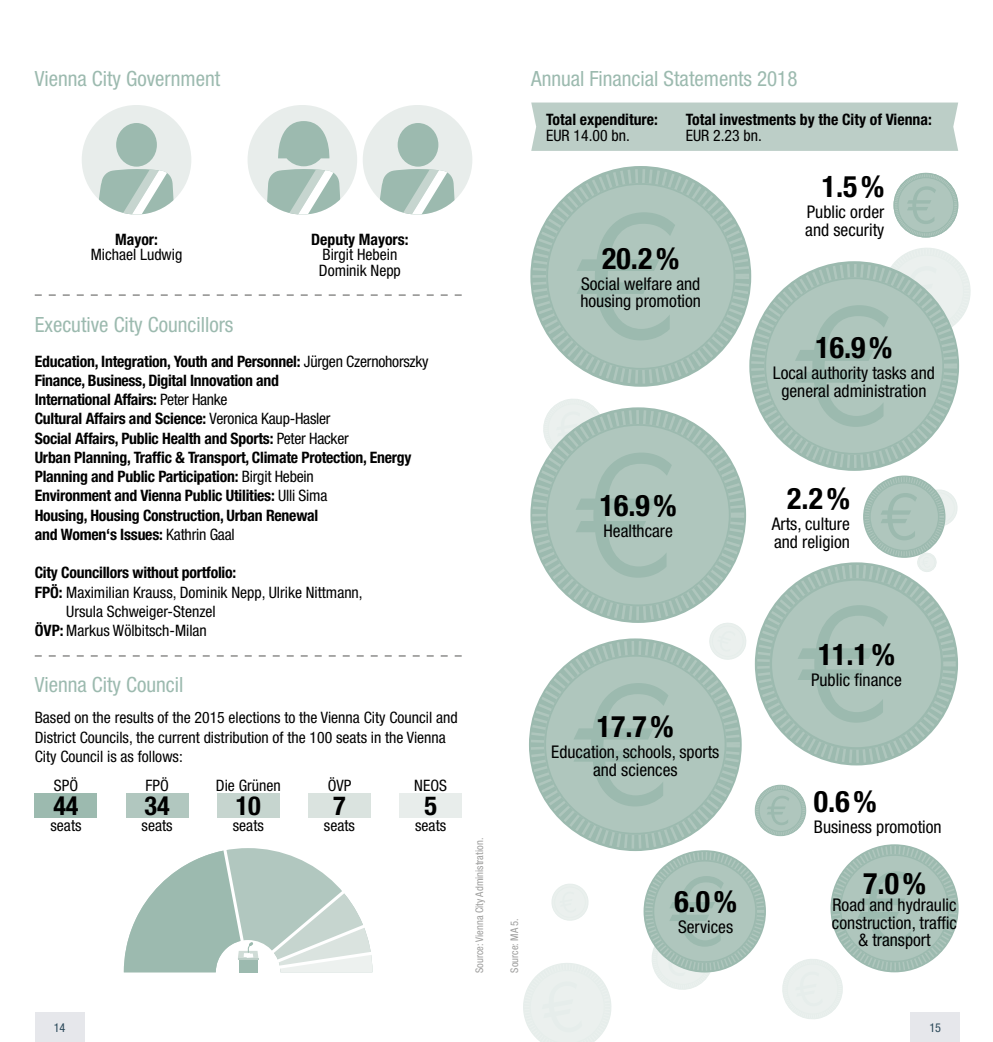
<style>
.page{position:relative;width:993px;height:1042px;background:#fff}
.page>*{position:absolute;margin:0;border:0;box-sizing:border-box;transform-origin:0 0}
.t1{font:700 condensed 29.75px "Helvetica Neue";color:#000}
.t2{font:700 condensed 26.25px "Helvetica Neue";color:#000}
.t3{font:condensed 21px "Helvetica Neue";color:#9cbaaf}
.t4{font:condensed 17.5px/17.5px "Helvetica Neue";color:#000}
.t5{font:700 condensed 15.75px/19.2px "Helvetica Neue";letter-spacing:-.015em;color:#000}
.t6{font:condensed 15.75px/15.8px "Helvetica Neue";color:#000;text-align:center}
.t7{font:condensed 12.25px "Helvetica Neue";color:#294758}
.t8{font:condensed 10.5px "Helvetica Neue";color:#9d9d9c}
.s1{font-weight:700}
.s2{font-weight:400}
</style>
<div class="page">
<div style="left:35px;top:1012px;width:49px;height:30px;background:#e6e7eb"></div>
<div style="left:910px;top:1012px;width:49px;height:30px;background:#e6e7eb"></div>
<div style="left:531px;top:103px;width:426px;height:48px;background:#bccec7"></div>
<div style="left:308px;top:793px;width:62px;height:25px;background:#dae3df"></div>
<div style="left:217px;top:793px;width:62px;height:25px;background:#c6d5cf"></div>
<div style="left:126px;top:793px;width:62px;height:25px;background:#b1c7bf"></div>
<div style="left:35px;top:793px;width:62px;height:25px;background:#9cbaaf"></div>
<div style="left:82px;top:105px;width:109px;height:109px;background:#e8edeb;border-radius:50%"></div>
<div style="left:116px;top:123px;width:41px;height:44px;background:#9cbaaf;border-radius:50%"></div>
<svg style="left:99px;top:169px;width:75px;height:45px"></svg>
<div style="left:247px;top:105px;width:110px;height:109px;background:#e8edeb;border-radius:50%"></div>
<svg style="left:267px;top:121px;width:74px;height:93px"></svg>
<div style="left:362px;top:105px;width:110px;height:109px;background:#e8edeb;border-radius:50%"></div>
<div style="left:397px;top:123px;width:41px;height:44px;background:#9cbaaf;border-radius:50%"></div>
<svg style="left:380px;top:169px;width:75px;height:45px"></svg>
<svg style="left:35px;top:655px;width:426px;height:2px"></svg>
<svg style="left:35px;top:294px;width:426px;height:2px"></svg>
<div style="left:399px;top:793px;width:62px;height:25px;background:#e8edeb"></div>
<svg style="left:756px;top:785px;width:50px;height:51px"></svg>
<div style="left:754px;top:785px;width:51px;height:51px;border:1px solid #9cbaaf;border-radius:50%"></div>
<div style="left:758px;top:789px;width:44px;height:43px;border:1px solid #9cbaaf;border-radius:50%"></div>
<svg style="left:531px;top:690px;width:162px;height:161px"></svg>
<svg style="left:643px;top:850px;width:123px;height:140px"></svg>
<div style="left:643px;top:850px;width:122px;height:122px;border:2px solid #9cbaaf;border-radius:50%"></div>
<div style="left:652px;top:860px;width:104px;height:103px;border:2px solid #9cbaaf;border-radius:50%"></div>
<svg style="left:864px;top:477px;width:94px;height:85px"></svg>
<div style="left:862px;top:475px;width:83px;height:83px;border:1px solid #9cbaaf;border-radius:50%"></div>
<div style="left:869px;top:482px;width:69px;height:69px;border:1px solid #9cbaaf;border-radius:50%"></div>
<svg style="left:896px;top:248px;width:75px;height:119px"></svg>
<svg style="left:751px;top:261px;width:208px;height:209px"></svg>
<svg style="left:553px;top:399px;width:41px;height:8px"></svg>
<svg style="left:533px;top:407px;width:214px;height:214px"></svg>
<svg style="left:533px;top:166px;width:218px;height:220px"></svg>
<svg style="left:551px;top:884px;width:38px;height:37px"></svg>
<svg style="left:523px;top:963px;width:89px;height:79px"></svg>
<svg style="left:544px;top:621px;width:202px;height:213px"></svg>
<svg style="left:895px;top:173px;width:62px;height:64px"></svg>
<div style="left:893px;top:173px;width:64px;height:64px;border:1px solid #9cbaaf;border-radius:50%"></div>
<div style="left:897px;top:177px;width:56px;height:56px;border:1px solid #9cbaaf;border-radius:50%"></div>
<svg style="left:757px;top:562px;width:201px;height:204px"></svg>
<svg style="left:782px;top:844px;width:177px;height:175px"></svg>
<svg style="left:124px;top:848px;width:249px;height:124px"></svg>
<h3 class="t3" style="left:35px;top:66px;width:187px">Vienna City Government</h3>
<p class="t6" style="left:91px;top:231px;width:93px"><span class="s1">Mayor:<br></span>Michael Ludwig</p>
<p class="t6" style="left:311px;top:231px;width:99px"><span class="s1">Deputy Mayors:<br></span>Birgit Hebein<br>Dominik Nepp</p>
<h3 class="t3" style="left:35px;top:312px;width:200px">Executive City Councillors</h3>
<p class="t5" style="left:35px;top:351px;width:395px">Education, Integration, Youth and Personnel: <span class="s2">Jürgen Czernohorszky </span>Finance, Business, Digital Innovation and<br>International Affairs: <span class="s2">Peter Hanke<br></span>Cultural Affairs and Science: <span class="s2">Veronica Kaup-Hasler<br></span>Social Affairs, Public Health and Sports: <span class="s2">Peter Hacker<br></span>Urban Planning, Traffic &amp; Transport, Climate Protection, Energy Planning and Public Participation: <span class="s2">Birgit Hebein<br></span>Environment and Vienna Public Utilities: <span class="s2">Ulli Sima<br></span>Housing, Housing Construction, Urban Renewal<br>and Women‘s Issues: <span class="s2">Kathrin Gaal</span></p>
<p class="t5" style="left:35px;top:563px;width:203px">City Councillors without portfolio:</p>
<p class="t6" style="left:35px;top:584px;width:329px"><span class="s1">FPÖ:</span> Maximilian Krauss, Dominik Nepp, Ulrike Nittmann,</p>
<p class="t6" style="left:66px;top:603px;width:151px">Ursula Schweiger-Stenzel</p>
<p class="t6" style="left:35px;top:622px;width:174px"><span class="s1">ÖVP:</span> Markus Wölbitsch-Milan</p>
<h3 class="t3" style="left:35px;top:673px;width:150px">Vienna City Council</h3>
<p class="t6" style="left:35px;top:708px;width:424px;line-height:19.2px;text-align:left">Based on the results of the 2015 elections to the Vienna City Council and<br>District Councils, the current distribution of the 100 seats in the Vienna<br>City Council is as follows:</p>
<p class="t6" style="left:54px;top:777px;width:26px">SPÖ</p>
<p class="t2" style="left:53px;top:790px;width:27px">44</p>
<p class="t6" style="left:50px;top:817px;width:33px">seats</p>
<p class="t6" style="left:145px;top:777px;width:25px">FPÖ</p>
<p class="t2" style="left:144px;top:790px;width:27px">34</p>
<p class="t6" style="left:142px;top:817px;width:33px">seats</p>
<p class="t6" style="left:327px;top:777px;width:25px">ÖVP</p>
<p class="t2" style="left:333px;top:790px;width:14px">7</p>
<p class="t6" style="left:324px;top:817px;width:33px">seats</p>
<p class="t6" style="left:216px;top:777px;width:66px">Die Grünen</p>
<p class="t2" style="left:236px;top:790px;width:27px">10</p>
<p class="t6" style="left:233px;top:817px;width:33px">seats</p>
<p class="t6" style="left:414px;top:777px;width:34px">NEOS</p>
<p class="t2" style="left:424px;top:790px;width:14px">5</p>
<p class="t6" style="left:415px;top:817px;width:33px">seats</p>
<p class="t8" style="left:473px;top:973px;width:137px;rotate:-90deg">Source: Vienna City Administration.</p>
<h3 class="t3" style="left:531px;top:66px;width:267px">Annual Financial Statements 2018</h3>
<p class="t5" style="left:546px;top:111px;width:113px;line-height:15.8px">Total expenditure:<br><span class="s2">EUR 14.00 bn.</span></p>
<p class="t5" style="left:685px;top:111px;width:247px;line-height:15.8px">Total investments by the City of Vienna:<br><span class="s2">EUR 2.23 bn.</span></p>
<p class="t1" style="left:821px;top:169px;width:64px">1.5 %</p>
<p class="t4" style="left:805px;top:203px;width:81px">Public order and security</p>
<p class="t1" style="left:602px;top:240px;width:78px">20.2 %</p>
<p class="t4" style="left:580px;top:275px;width:122px">Social welfare and housing promotion</p>
<p class="t1" style="left:815px;top:330px;width:78px">16.9 %</p>
<p class="t4" style="left:772px;top:364px;width:163px;text-align:center">Local authority tasks and general administration</p>
<p class="t1" style="left:599px;top:487px;width:78px">16.9 %</p>
<p class="t4" style="left:603px;top:522px;width:71px">Healthcare</p>
<p class="t1" style="left:787px;top:480px;width:64px">2.2 %</p>
<p class="t4" style="left:771px;top:515px;width:80px">Arts, culture and religion</p>
<p class="t1" style="left:596px;top:708px;width:78px">17.7 %</p>
<p class="t4" style="left:551px;top:743px;width:169px;text-align:center">Education, schools, sports and sciences</p>
<p class="t8" style="left:508px;top:972px;width:56px;rotate:-90deg">Source: MA 5.</p>
<p class="t1" style="left:674px;top:883px;width:64px">6.0 %</p>
<p class="t4" style="left:678px;top:918px;width:57px">Services</p>
<p class="t1" style="left:817px;top:636px;width:78px">11.1 %</p>
<p class="t4" style="left:810px;top:671px;width:92px">Public finance</p>
<p class="t1" style="left:813px;top:783px;width:64px">0.6 %</p>
<p class="t4" style="left:813px;top:817px;width:129px">Business promotion</p>
<p class="t1" style="left:862px;top:865px;width:64px">7.0 %</p>
<p class="t4" style="left:831px;top:896px;width:127px;text-align:center">Road and hydraulic construction, traffic &amp; transport</p>
<p class="t7" style="left:54px;top:1020px;width:13px">14</p>
<p class="t7" style="left:929px;top:1020px;width:13px">15</p>
</div>
